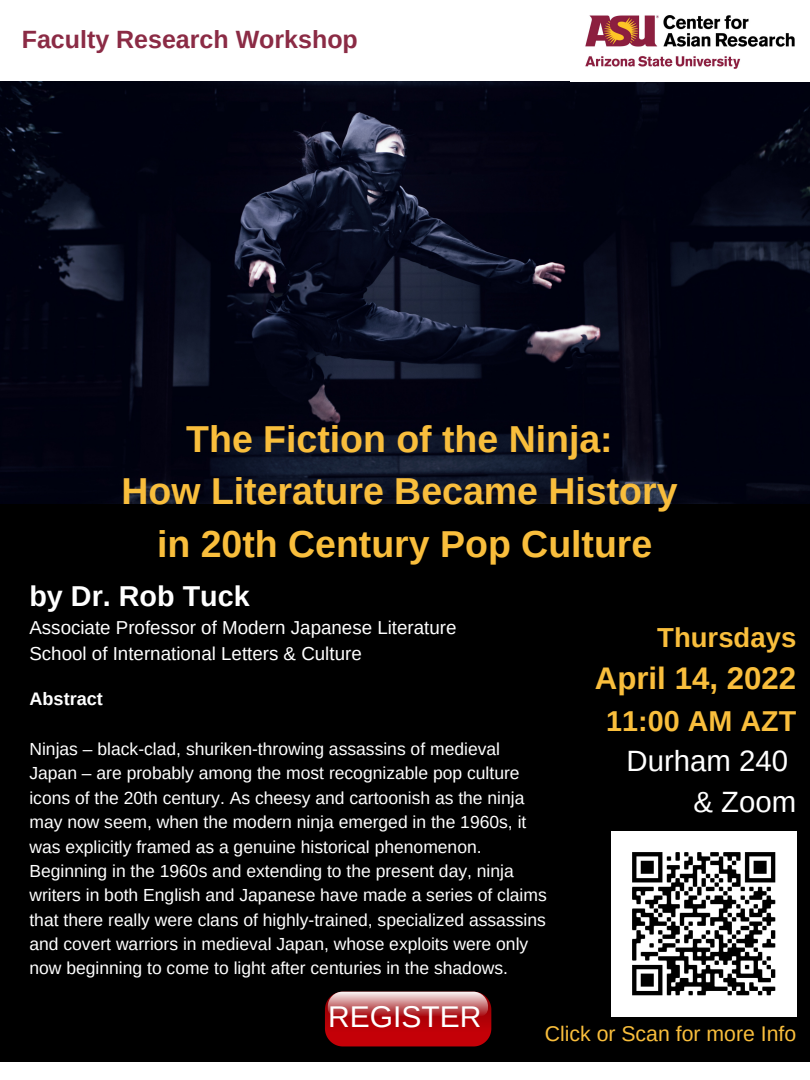
<style>
.page{position:relative;width:810px;height:1080px;background:#fff}
.page>*{position:absolute;margin:0;border:0;box-sizing:border-box;transform-origin:0 0}
.t1{font:700 37.5px "Arimo";color:#f9be3c}
.t2{font:700 31.25px "Arimo";color:#f9be3c}
.t3{font:30px "Arimo";color:#fff}
.t4{font:29.38px "Arimo";color:#fff}
.t5{font:700 28.75px "Arimo";color:#fff}
.t6{font:700 28.75px "Arimo";color:#f9be3c}
.t7{font:700 27.5px "Arimo";color:#f9be3c}
.t8{font:700 25px "Arimo";color:#8b2b45}
.t9{font:21.25px "Arimo";color:#f9be3c}
.t10{font:18.75px "Arimo";color:#fff}
.t11{font:700 18.12px "Arimo";color:#fff}
.t12{font:17.5px/24.4px "Arimo";color:#fff}
</style>
<div class="page">
<div style="left:0;top:492px;width:810px;height:569px;background:#000"></div>
<img style="left:0;top:81px;width:810px;height:422px">
<img style="left:585px;top:15px;width:210px;height:54px">
<svg style="left:325px;top:992px;width:166px;height:54px;background:#be3439"></svg>
<img style="left:611px;top:832px;width:185px;height:185px">
<p class="t8" style="left:22px;top:26px;width:338px">Faculty Research Workshop</p>
<p class="t1" style="left:186px;top:418px;width:428px">The Fiction of the Ninja:</p>
<p class="t1" style="left:122px;top:470px;width:558px">How Literature Became History</p>
<p class="t1" style="left:157px;top:523px;width:497px">in 20th Century Pop Culture</p>
<p class="t5" style="left:29px;top:580px;width:222px">by Dr. Rob Tuck</p>
<p class="t10" style="left:29px;top:617px;width:429px">Associate Professor of Modern Japanese Literature</p>
<p class="t10" style="left:29px;top:643px;width:334px">School of International Letters &amp; Culture</p>
<p class="t11" style="left:29px;top:689px;width:75px">Abstract</p>
<p class="t12" style="left:29px;top:737px;width:519px">Ninjas – black-clad, shuriken-throwing assassins of medieval Japan – are probably among the most recognizable pop culture icons of the 20th century. As cheesy and cartoonish as the ninja may now seem, when the modern ninja emerged in the 1960s, it was explicitly framed as a genuine historical phenomenon.<br>Beginning in the 1960s and extending to the present day, ninja writers in both English and Japanese have made a series of claims that there really were clans of highly-trained, specialized assassins and covert warriors in medieval Japan, whose exploits were only now beginning to come to light after centuries in the shadows.</p>
<p class="t7" style="left:657px;top:622px;width:141px">Thursdays</p>
<p class="t2" style="left:595px;top:661px;width:203px">April 14, 2022</p>
<p class="t6" style="left:606px;top:705px;width:192px">11:00 AM AZT</p>
<p class="t4" style="left:627px;top:744px;width:163px">Durham 240</p>
<p class="t4" style="left:693px;top:785px;width:104px">&amp; Zoom</p>
<p class="t3" style="left:328px;top:1000px;width:155px">REGISTER</p>
<p class="t9" style="left:545px;top:1022px;width:253px">Click or Scan for more Info</p>
</div>
